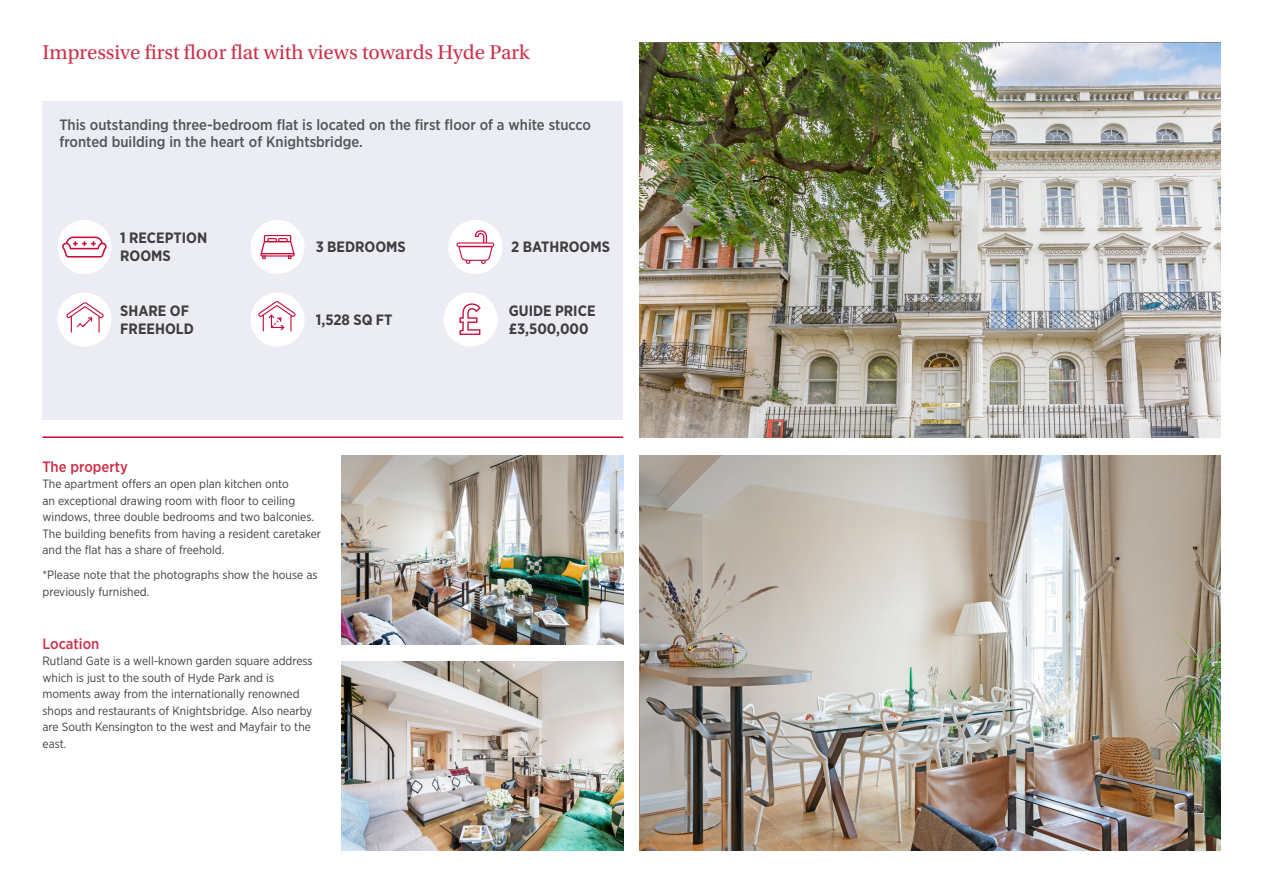
<style>
.page{position:relative;width:1263px;height:893px;background:#fff}
.page>*{position:absolute;margin:0;border:0;box-sizing:border-box;transform-origin:0 0}
.Strapline{font:21px "Utopia Std";color:#cc314a}
.Page_2-long_strapline{font:500 15px/16.5px "Gotham Narrow";color:#545557}
.Room_Icon_Text{font:700 15px/18px "Gotham Narrow";color:#3e3e3f}
.Sub_Heading{font:500 15px "Gotham Narrow";color:#cc314a}
.page2_Body{font:12px/16.5px "Gotham Narrow";color:#3e3e3f}
</style>
<div class="page">
<img style="left:341px;top:661px;width:282px;height:189px">
<img style="left:341px;top:455px;width:282px;height:189px">
<div style="left:43px;top:101px;width:580px;height:318px;background:#ecedf4"></div>
<img style="left:640px;top:43px;width:580px;height:395px">
<img style="left:640px;top:455px;width:580px;height:395px">
<div style="left:448px;top:220px;width:54px;height:54px;background:#fff;border-radius:50%"></div>
<svg style="left:456px;top:230px;width:38px;height:34px"></svg>
<div style="left:57px;top:292px;width:54px;height:55px;background:#fff;border-radius:50%"></div>
<svg style="left:66px;top:302px;width:38px;height:31px"></svg>
<div style="left:444px;top:292px;width:54px;height:55px;background:#fff;border-radius:50%"></div>
<svg style="left:459px;top:303px;width:22px;height:32px"></svg>
<div style="left:250px;top:292px;width:55px;height:55px;background:#fff;border-radius:50%"></div>
<svg style="left:258px;top:301px;width:38px;height:30px"></svg>
<div style="left:250px;top:220px;width:55px;height:54px;background:#fff;border-radius:50%"></div>
<svg style="left:261px;top:235px;width:33px;height:24px"></svg>
<div style="left:57px;top:220px;width:54px;height:54px;background:#fff;border-radius:50%"></div>
<svg style="left:62px;top:237px;width:45px;height:21px"></svg>
<hr style="left:43px;top:436px;width:580px;height:2px;background:#c80b3e">
<p class="Strapline" style="left:43px;top:41px;width:488px">Impressive first floor flat with views towards Hyde Park</p>
<p class="Page_2-long_strapline" style="left:59px;top:117px;width:533px">This outstanding three-bedroom flat is located on the first floor of a white stucco fronted building in the heart of Knightsbridge.</p>
<p class="Room_Icon_Text" style="left:120px;top:229px;width:89px">1 RECEPTION<br>ROOMS</p>
<p class="Room_Icon_Text" style="left:511px;top:238px;width:100px">2 BATHROOMS</p>
<p class="Room_Icon_Text" style="left:316px;top:238px;width:92px">3 BEDROOMS</p>
<p class="Room_Icon_Text" style="left:120px;top:301px;width:75px">SHARE OF<br>FREEHOLD</p>
<p class="Room_Icon_Text" style="left:509px;top:301px;width:88px">GUIDE PRICE £3,500,000</p>
<p class="Room_Icon_Text" style="left:316px;top:310px;width:78px">1,528 SQ FT</p>
<p class="Sub_Heading" style="left:43px;top:457px;width:87px">The property</p>
<p class="page2_Body" style="left:43px;top:475px;width:280px">The apartment offers an open plan kitchen onto<br>an exceptional drawing room with floor to ceiling windows, three double bedrooms and two balconies.<br>The building benefits from having a resident caretaker and the flat has a share of freehold.</p>
<p class="page2_Body" style="left:43px;top:566px;width:277px">*Please note that the photographs show the house as previously furnished.</p>
<p class="Sub_Heading" style="left:43px;top:634px;width:58px">Location</p>
<p class="page2_Body" style="left:43px;top:652px;width:272px">Rutland Gate is a well-known garden square address which is just to the south of Hyde Park and is moments away from the internationally renowned shops and restaurants of Knightsbridge. Also nearby are South Kensington to the west and Mayfair to the east.</p>
</div>
